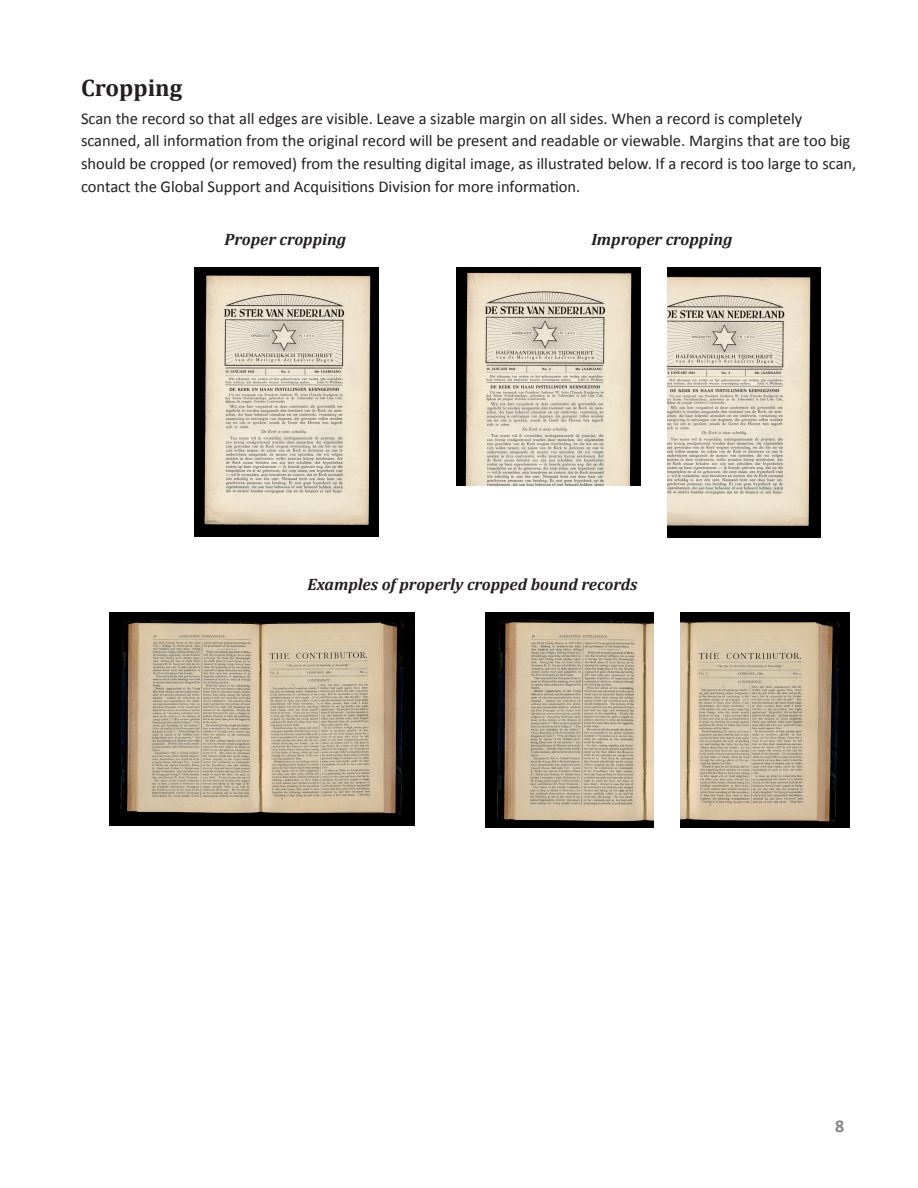
<style>
.page{position:relative;width:918px;height:1188px;background:#fff}
.page>*{position:absolute;margin:0;border:0;box-sizing:border-box;transform-origin:0 0}
.t1{font:700 24px "Cambria";color:#231f20}
.t2{font:700 18px "Calibri";color:#808285}
.t3{font:16.5px/22.8px "Calibri";color:#231f20}
.t4{font:italic 700 16.5px "Cambria";color:#231f20}
</style>
<div class="page">
<img style="left:456px;top:267px;width:185px;height:219px">
<img style="left:667px;top:267px;width:154px;height:270px">
<img style="left:194px;top:267px;width:185px;height:269px">
<img style="left:485px;top:612px;width:168px;height:216px">
<img style="left:110px;top:613px;width:305px;height:213px">
<img style="left:680px;top:612px;width:169px;height:215px">
<h1 class="t1" style="left:81px;top:71px;width:103px">Cropping</h1>
<p class="t3" style="left:81px;top:107px;width:777px">Scan the record so that all edges are visible. Leave a sizable margin on all sides. When a record is completely scanned, all information from the original record will be present and readable or viewable. Margins that are too big should be cropped (or removed) from the resulting digital image, as illustrated below. If a record is too large to scan, contact the Global Support and Acquisitions Division for more information.</p>
<p class="t4" style="left:225px;top:228px;width:123px">Proper cropping</p>
<p class="t4" style="left:591px;top:228px;width:142px">Improper cropping</p>
<p class="t4" style="left:308px;top:573px;width:331px">Examples of properly cropped bound records</p>
<p class="t2" style="left:835px;top:1114px;width:11px">8</p>
</div>
